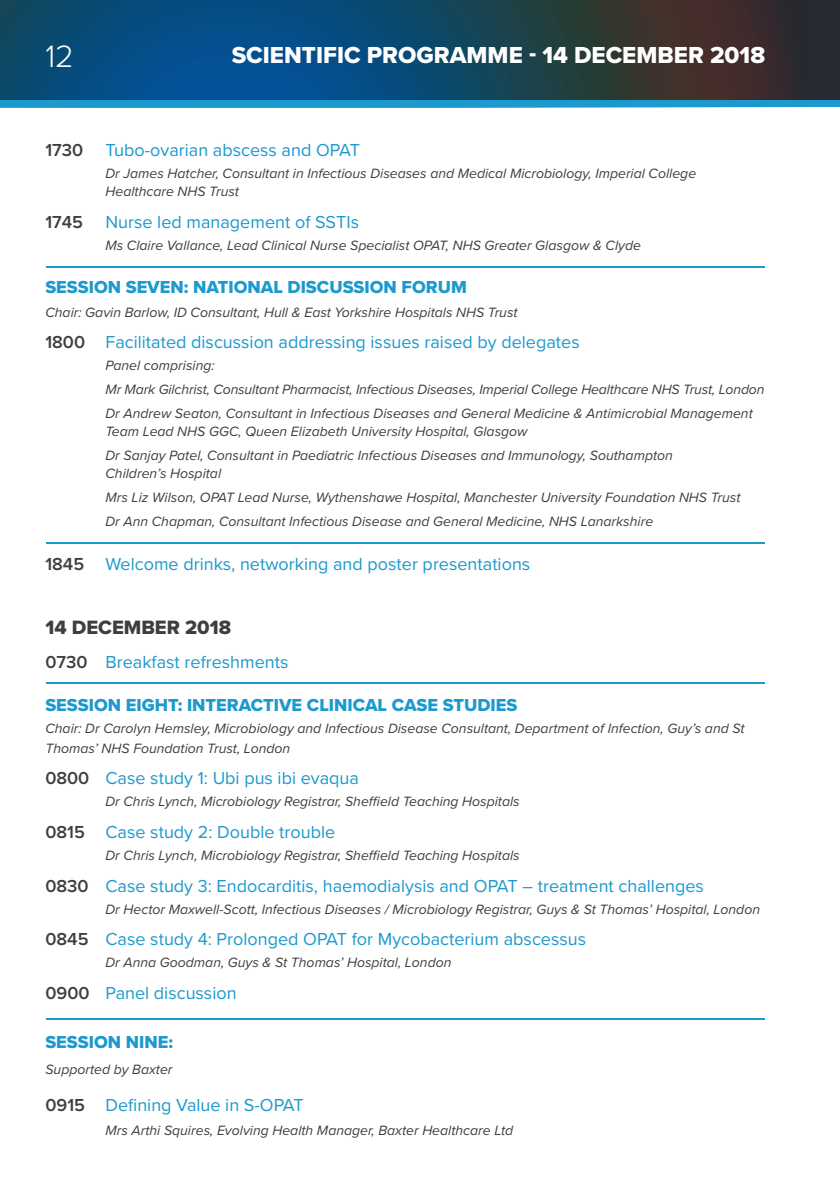
<style>
.page{position:relative;width:840px;height:1191px;background:#fff}
.page>*{position:absolute;margin:0;border:0;box-sizing:border-box;transform-origin:0 0}
.t1{font:300 32px "Proxima Nova";color:#fff}
.t2{font:24px "Proxima Nova Extrabld";color:#fff}
.t3{font:20px "Proxima Nova Extrabld";color:#3e3e3f}
.t4{font:18px "Proxima Nova";color:#1c99cd}
.t5{font:18px "Proxima Nova Extrabld";color:#1c99cd}
.t6{font:italic 14px/24px "Proxima Nova";color:#3e3e3f}
.s1{font-weight:600;color:#3e3e3f}
</style>
<div class="page">
<div style="left:0;top:0;width:839px;height:102px;background:#272a30"></div>
<svg style="left:0;top:0;width:789px;height:100px;background:#174361"></svg>
<div style="left:0;top:100px;width:839px;height:7px;background:#1c99cd"></div>
<hr style="left:46px;top:542px;width:718px;height:2px;background:#1c99cd">
<hr style="left:46px;top:266px;width:718px;height:2px;background:#1c99cd">
<hr style="left:46px;top:682px;width:718px;height:1px;background:#1c99cd">
<hr style="left:46px;top:1018px;width:718px;height:1px;background:#1c99cd">
<h1 class="t1" style="left:45px;top:32px;width:30px">12</h1>
<p class="t2" style="left:231px;top:38px;width:534px">SCIENTIFIC PROGRAMME - 14 DECEMBER 2018</p>
<p class="t4" style="left:45px;top:137px;width:316px"><span class="s1">1730</span> Tubo-ovarian abscess and OPAT</p>
<p class="t6" style="left:105px;top:164px;width:592px;line-height:18px">Dr James Hatcher, Consultant in Infectious Diseases and Medical Microbiology, Imperial College<br>Healthcare NHS Trust</p>
<p class="t4" style="left:45px;top:208px;width:315px"><span class="s1">1745</span> Nurse led management of SSTIs</p>
<p class="t6" style="left:105px;top:232px;width:536px">Ms Claire Vallance, Lead Clinical Nurse Specialist OPAT, NHS Greater Glasgow &amp; Clyde</p>
<p class="t5" style="left:45px;top:273px;width:422px">SESSION SEVEN: NATIONAL DISCUSSION FORUM</p>
<p class="t6" style="left:45px;top:299px;width:473px">Chair: Gavin Barlow, ID Consultant, Hull &amp; East Yorkshire Hospitals NHS Trust</p>
<p class="t4" style="left:45px;top:329px;width:535px"><span class="s1">1800</span> Facilitated discussion addressing issues raised by delegates</p>
<p class="t6" style="left:105px;top:353px;width:660px">Panel comprising:<br>Mr Mark Gilchrist, Consultant Pharmacist, Infectious Diseases, Imperial College Healthcare NHS Trust, London<br>Dr Andrew Seaton, Consultant in Infectious Diseases and General Medicine &amp; Antimicrobial Management</p>
<p class="t6" style="left:105px;top:419px;width:568px">Team Lead NHS GGC, Queen Elizabeth University Hospital, Glasgow<br>Dr Sanjay Patel, Consultant in Paediatric Infectious Diseases and Immunology, Southampton</p>
<p class="t6" style="left:105px;top:461px;width:636px">Children’s Hospital<br>Mrs Liz Wilson, OPAT Lead Nurse, Wythenshawe Hospital, Manchester University Foundation NHS Trust<br>Dr Ann Chapman, Consultant Infectious Disease and General Medicine, NHS Lanarkshire</p>
<p class="t4" style="left:45px;top:550px;width:486px"><span class="s1">1845</span> Welcome drinks, networking and poster presentations</p>
<p class="t3" style="left:45px;top:612px;width:187px">14 DECEMBER 2018</p>
<p class="t4" style="left:45px;top:648px;width:244px"><span class="s1">0730</span> Breakfast refreshments</p>
<p class="t5" style="left:45px;top:691px;width:473px">SESSION EIGHT: INTERACTIVE CLINICAL CASE STUDIES</p>
<p class="t6" style="left:45px;top:717px;width:700px;line-height:20px">Chair: Dr Carolyn Hemsley, Microbiology and Infectious Disease Consultant, Department of Infection, Guy’s and St<br>Thomas’ NHS Foundation Trust, London</p>
<p class="t4" style="left:45px;top:765px;width:315px"><span class="s1">0800</span> Case study 1: Ubi pus ibi evaqua</p>
<p class="t6" style="left:105px;top:789px;width:415px">Dr Chris Lynch, Microbiology Registrar, Sheffield Teaching Hospitals</p>
<p class="t4" style="left:45px;top:818px;width:291px"><span class="s1">0815</span> Case study 2: Double trouble</p>
<p class="t6" style="left:105px;top:842px;width:415px">Dr Chris Lynch, Microbiology Registrar, Sheffield Teaching Hospitals</p>
<p class="t4" style="left:45px;top:872px;width:659px"><span class="s1">0830</span> Case study 3: Endocarditis, haemodialysis and OPAT – treatment challenges</p>
<p class="t6" style="left:105px;top:896px;width:655px">Dr Hector Maxwell-Scott, Infectious Diseases / Microbiology Registrar, Guys &amp; St Thomas’ Hospital, London</p>
<p class="t4" style="left:45px;top:926px;width:542px"><span class="s1">0845</span> Case study 4: Prolonged OPAT for Mycobacterium abscessus</p>
<p class="t6" style="left:105px;top:950px;width:347px">Dr Anna Goodman, Guys &amp; St Thomas’ Hospital, London</p>
<p class="t4" style="left:45px;top:979px;width:193px"><span class="s1">0900</span> Panel discussion</p>
<p class="t5" style="left:45px;top:1028px;width:129px">SESSION NINE:</p>
<p class="t6" style="left:45px;top:1056px;width:129px">Supported by Baxter</p>
<p class="t4" style="left:45px;top:1091px;width:260px"><span class="s1">0915</span> Defining Value in S-OPAT</p>
<p class="t6" style="left:105px;top:1117px;width:409px">Mrs Arthi Squires, Evolving Health Manager, Baxter Healthcare Ltd</p>
</div>
